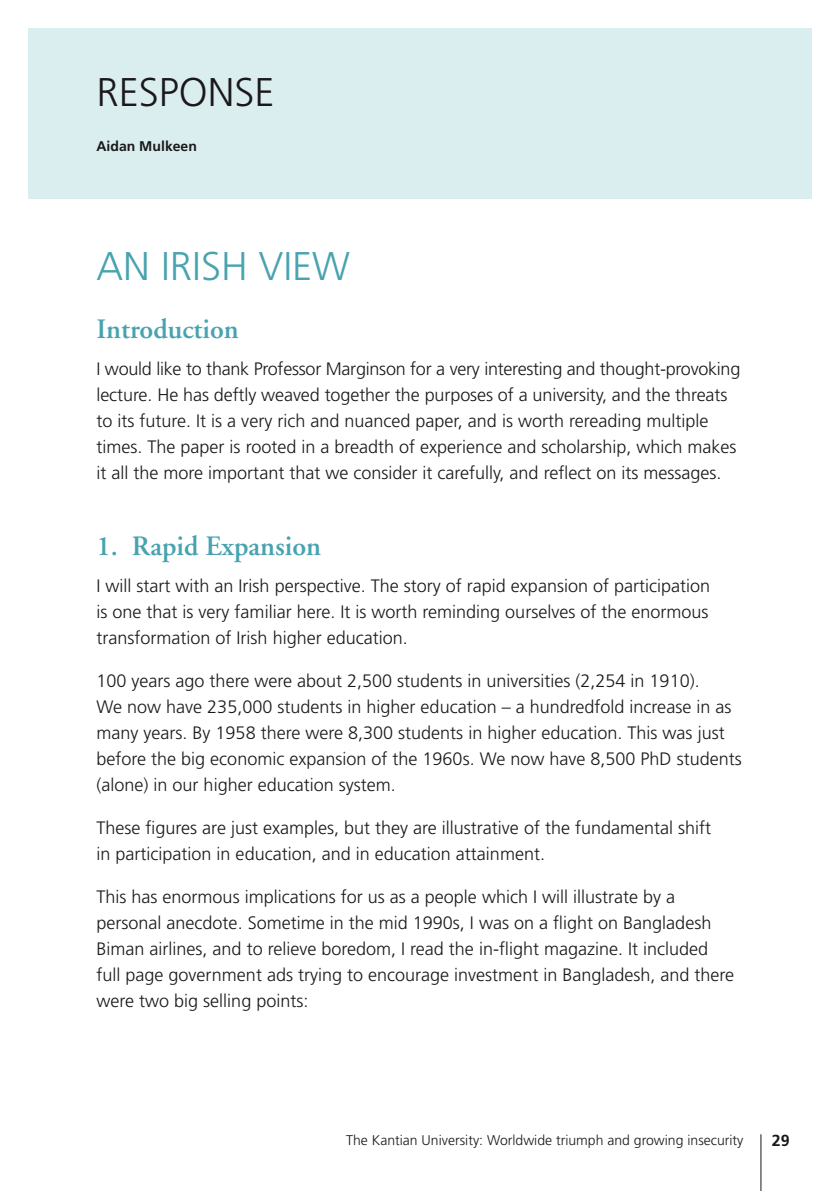
<style>
.page{position:relative;width:840px;height:1191px;background:#fff}
.page>*{position:absolute;margin:0;border:0;box-sizing:border-box;transform-origin:0 0}
.t1{font:300 40px "Frutiger LT Std";color:#47a3af}
.t2{font:300 40px "Frutiger LT Std";color:#1b181c}
.H2_0B4{font:600 28px "Adobe Garamond";color:#47a3af}
.Body__3{font:300 18px/26px "Frutiger LT Std";color:#1b181c}
.t3{font:700 16px "Frutiger LT Std";color:#1b181c}
.t4{font:300 14px "Frutiger LT Std";color:#1b181c}
.C4{font:700 14px "Frutiger LT Std";color:#1b181c}
</style>
<div class="page">
<div style="left:28px;top:28px;width:783px;height:170px;background:#daeeef"></div>
<hr style="left:760px;top:1134px;width:1px;height:57px;background:#1b181c">
<h1 class="t2" style="left:96px;top:70px;width:179px">RESPONSE</h1>
<p class="C4" style="left:96px;top:137px;width:102px">Aidan Mulkeen</p>
<h1 class="t1" style="left:96px;top:243px;width:255px">AN IRISH VIEW</h1>
<p class="H2_0B4" style="left:96px;top:314px;width:144px">Introduction</p>
<p class="Body__3" style="left:96px;top:356px;width:645px">I would like to thank Professor Marginson for a very interesting and thought-provoking lecture. He has deftly weaved together the purposes of a university, and the threats to its future. It is a very rich and nuanced paper, and is worth rereading multiple times. The paper is rooted in a breadth of experience and scholarship, which makes it all the more important that we consider it carefully, and reflect on its messages.</p>
<h2 class="H2_0B4" style="left:96px;top:530px;width:226px">1. Rapid Expansion</h2>
<p class="Body__3" style="left:96px;top:573px;width:615px;text-align:justify">I will start with an Irish perspective. The story of rapid expansion of participation is one that is very familiar here. It is worth reminding ourselves of the enormous transformation of Irish higher education.</p>
<p class="Body__3" style="left:96px;top:668px;width:646px">100 years ago there were about 2,500 students in universities (2,254 in 1910).<br>We now have 235,000 students in higher education – a hundredfold increase in as many years. By 1958 there were 8,300 students in higher education. This was just before the big economic expansion of the 1960s. We now have 8,500 PhD students (alone) in our higher education system.</p>
<p class="Body__3" style="left:96px;top:815px;width:616px">These figures are just examples, but they are illustrative of the fundamental shift in participation in education, and in education attainment.</p>
<p class="Body__3" style="left:96px;top:884px;width:639px">This has enormous implications for us as a people which I will illustrate by a personal anecdote. Sometime in the mid 1990s, I was on a flight on Bangladesh Biman airlines, and to relieve boredom, I read the in-flight magazine. It included full page government ads trying to encourage investment in Bangladesh, and there were two big selling points:</p>
<p class="t4" style="left:346px;top:1132px;width:398px">The Kantian University: Worldwide triumph and growing insecurity</p>
<p class="t3" style="left:771px;top:1131px;width:19px">29</p>
</div>
